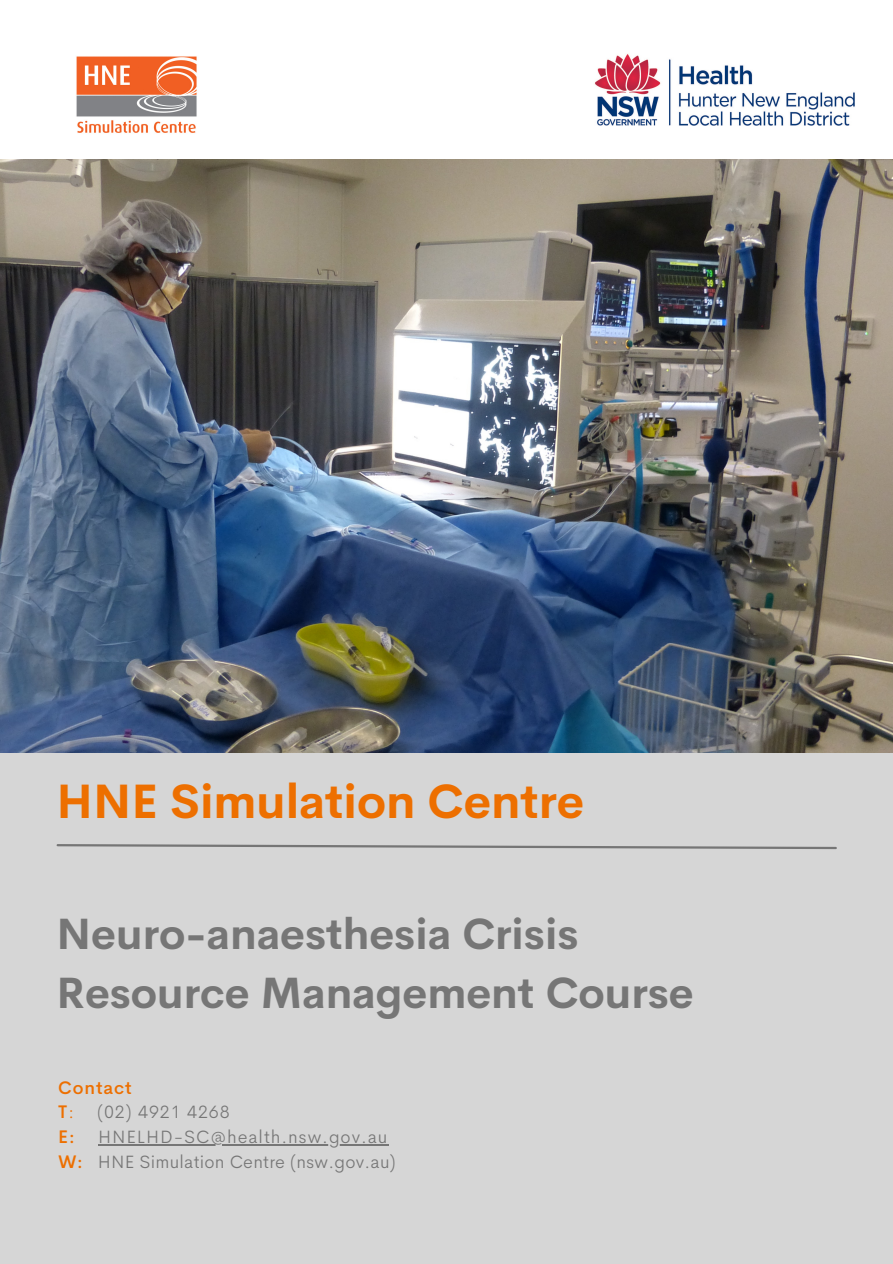
<style>
.page{position:relative;width:893px;height:1264px;background:#fff}
.page>*{position:absolute;margin:0;border:0;box-sizing:border-box;transform-origin:0 0}
.t1{font:700 47.25px "Cerebri Sans";color:#ed6f00}
.t2{font:700 42.9px/59.7px "Cerebri Sans";color:#767676}
.t3{font:300 18px "Cerebri Sans";letter-spacing:.05em;color:#767676}
.t4{font:300 18px "Cerebri Sans";letter-spacing:.01em;color:#767676}
.t5{font:500 18px "Cerebri Sans";letter-spacing:.05em;color:#ed6f00}
.s1{font-weight:300}
.s2{font-weight:500;color:#ed6f00}
</style>
<div class="page">
<img style="left:594px;top:54px;width:261px;height:71px">
<img style="left:0;top:159px;width:892px;height:593px">
<img style="left:76px;top:56px;width:121px;height:77px">
<div style="left:0;top:752px;width:892px;height:511px;background:#d6d6d6"></div>
<svg style="left:56px;top:844px;width:781px;height:6px"></svg>
<hr style="left:98px;top:1144px;width:290px;height:1px;background:#767676">
<p class="t1" style="left:56px;top:771px;width:529px">HNE Simulation Centre</p>
<p class="t2" style="left:56px;top:903px;width:638px">Neuro-anaesthesia Crisis<br>Resource Management Course</p>
<p class="t5" style="left:58px;top:1075px;width:75px">Contact</p>
<p class="t5" style="left:58px;top:1100px;width:17px">T<span class="s1">:</span></p>
<p class="t3" style="left:97px;top:1100px;width:134px">(02) 4921 4268</p>
<p class="t5" style="left:58px;top:1124px;width:18px">E:</p>
<p class="t3" style="left:98px;top:1124px;width:291px">HNELHD-SC@health.nsw.gov.au</p>
<p class="t4" style="left:58px;top:1149px;width:339px"><span class="s2">W:</span> HNE Simulation Centre (nsw.gov.au)</p>
</div>
